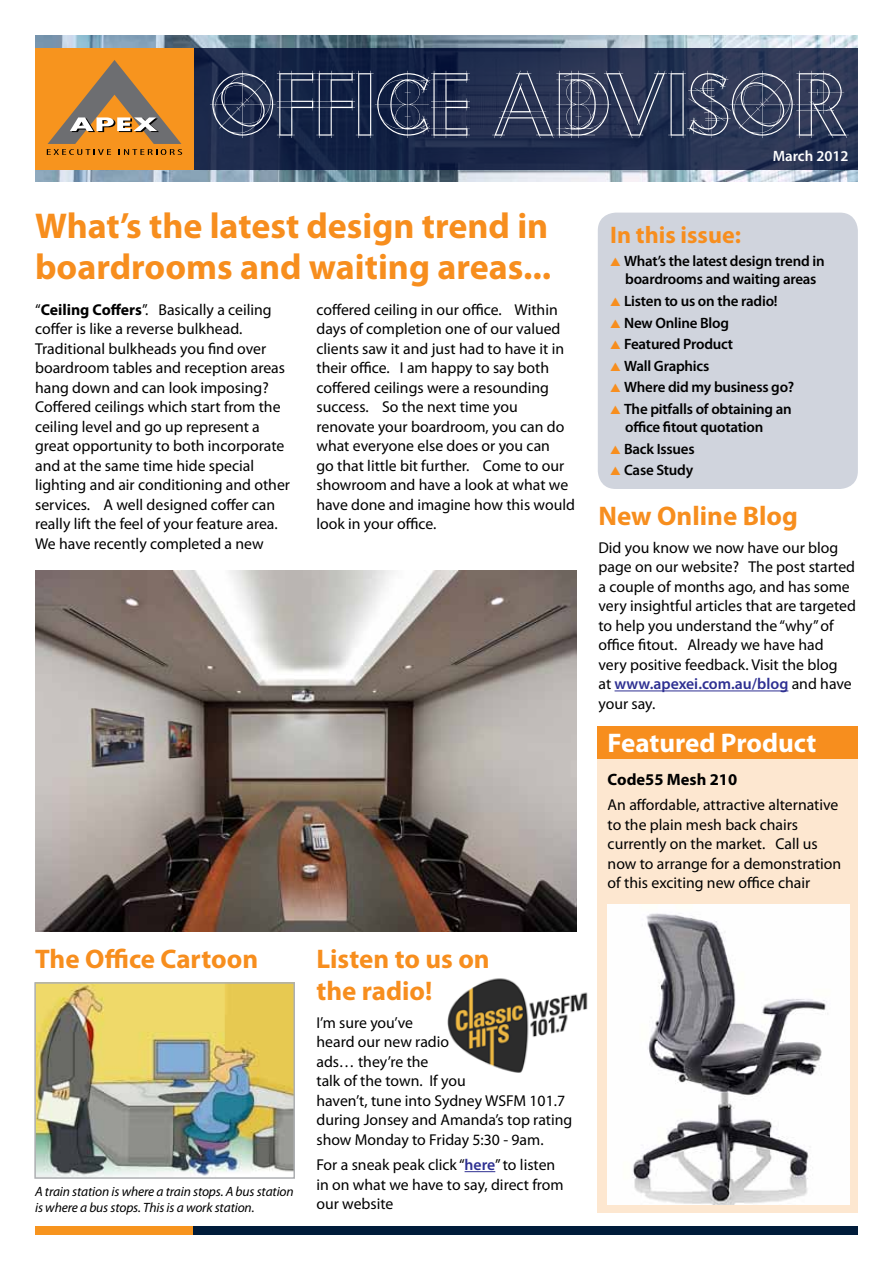
<style>
.page{position:relative;width:893px;height:1263px;background:#fff}
.page>*{position:absolute;margin:0;border:0;box-sizing:border-box;transform-origin:0 0}
.t1{font:97.95px "Rubino Sans ICG";color:#fff}
.t2{font:700 36px/40.5px "Myriad Pro";color:#f78e1e}
.t3{font:700 27px/31.5px "Myriad Pro";color:#f78e1e}
.t4{font:700 27px "Myriad Pro";color:#fff}
.t5{font:700 24px "Myriad Pro";color:#f78e1e}
.t6{font:700 16.5px "Myriad Pro";color:#000}
.t7{font:15.75px/19.5px "Myriad Pro";color:#000}
.t8{font:600 15px/18px "Myriad Pro";letter-spacing:-.015em;color:#000;text-align:center}
.t9{font:600 15px "Myriad Pro";color:#fff}
.t10{font:italic 13.5px/16.2px "Myriad Pro";letter-spacing:-.01em;color:#000}
.s1{font-weight:700}
.s2{font-weight:600;color:#2e3092}
.s3{color:#f78e1e}
</style>
<div class="page">
<div style="left:598px;top:726px;width:260px;height:487px;background:#fde7d0"></div>
<div style="left:598px;top:726px;width:260px;height:33px;background:#f78e1e"></div>
<img style="left:35px;top:35px;width:823px;height:146px">
<svg style="left:194px;top:48px;width:664px;height:122px;background:#202c4d"></svg>
<div style="left:35px;top:48px;width:159px;height:122px;background:#f7941e"></div>
<div style="left:35px;top:1226px;width:160px;height:9px;background:#f7941e"></div>
<svg style="left:47px;top:60px;width:135px;height:95px"></svg>
<div style="left:193px;top:1226px;width:665px;height:9px;background:#001c3a"></div>
<div style="left:598px;top:213px;width:260px;height:276px;background:#d0d4dd;border-radius:18px"></div>
<img style="left:608px;top:905px;width:241px;height:300px">
<hr style="left:615px;top:690px;width:173px;height:1px;background:#2e3092">
<img style="left:35px;top:570px;width:541px;height:361px">
<hr style="left:465px;top:1171px;width:30px;height:1px;background:#2e3092">
<img style="left:37px;top:985px;width:255px;height:191px">
<div style="left:34px;top:982px;width:261px;height:197px;border:2px solid #adafb2"></div>
<img style="left:447px;top:978px;width:140px;height:95px">
<h1 class="t1" style="left:210px;top:49px;width:640px">OFFICE ADVISOR</h1>
<p class="t9" style="left:773px;top:148px;width:77px">March 2012</p>
<h2 class="t2" style="left:35px;top:206px;width:517px">What’s the latest design trend in boardrooms and waiting areas...</h2>
<p class="t7" style="left:35px;top:300px;width:256px">“<span class="s1">Ceiling Coffers</span>”. Basically a ceiling coffer is like a reverse bulkhead.<br>Traditional bulkheads you find over boardroom tables and reception areas hang down and can look imposing?<br>Coffered ceilings which start from the ceiling level and go up represent a great opportunity to both incorporate and at the same time hide special lighting and air conditioning and other services. A well designed coffer can really lift the feel of your feature area.<br>We have recently completed a new</p>
<p class="t7" style="left:316px;top:300px;width:260px">coffered ceiling in our office. Within days of completion one of our valued clients saw it and just had to have it in their office. I am happy to say both coffered ceilings were a resounding success. So the next time you renovate your boardroom, you can do what everyone else does or you can<br>go that little bit further. Come to our showroom and have a look at what we have done and imagine how this would look in your office.</p>
<h3 class="t3" style="left:35px;top:944px;width:225px">The Office Cartoon</h3>
<p class="t10" style="left:35px;top:1184px;width:260px">A train station is where a train stops. A bus station is where a bus stops. This is a work station.</p>
<h3 class="t3" style="left:316px;top:944px;width:175px">Listen to us on the radio!</h3>
<p class="t7" style="left:316px;top:1013px;width:257px">I’m sure you’ve<br>heard our new radio<br>ads… they’re the<br>talk of the town. If you<br>haven’t, tune into Sydney WSFM 101.7 during Jonsey and Amanda’s top rating show Monday to Friday 5:30 - 9am.</p>
<p class="t7" style="left:316px;top:1155px;width:249px">For a sneak peak click “<span class="s2">here</span>” to listen in on what we have to say, direct from our website</p>
<h3 class="t5" style="left:610px;top:221px;width:132px">In this issue:</h3>
<p class="t8" style="left:610px;top:253px;width:216px"><span class="s3">▲</span> What’s the latest design trend in boardrooms and waiting areas</p>
<p class="t8" style="left:610px;top:292px;width:169px"><span class="s3">▲</span> Listen to us on the radio!</p>
<p class="t8" style="left:610px;top:314px;width:120px"><span class="s3">▲</span> New Online Blog</p>
<p class="t8" style="left:610px;top:335px;width:124px"><span class="s3">▲</span> Featured Product</p>
<p class="t8" style="left:610px;top:357px;width:101px"><span class="s3">▲</span> Wall Graphics</p>
<p class="t8" style="left:610px;top:379px;width:186px"><span class="s3">▲</span> Where did my business go?</p>
<p class="t8" style="left:625px;top:400px;width:168px;text-align:left;text-indent:-15px"><span class="s3">▲</span> The pitfalls of obtaining an office fitout quotation</p>
<p class="t8" style="left:610px;top:440px;width:86px"><span class="s3">▲</span> Back Issues</p>
<p class="t8" style="left:610px;top:462px;width:85px"><span class="s3">▲</span> Case Study</p>
<h3 class="t3" style="left:598px;top:500px;width:201px">New Online Blog</h3>
<p class="t7" style="left:598px;top:538px;width:259px">Did you know we now have our blog page on our website? The post started a couple of months ago, and has some very insightful articles that are targeted to help you understand the “why” of office fitout. Already we have had<br>very positive feedback. Visit the blog<br>at <span class="s2">www.apexei.com.au/blog</span> and have your say.</p>
<h3 class="t4" style="left:608px;top:728px;width:210px">Featured Product</h3>
<p class="t6" style="left:608px;top:770px;width:131px">Code55 Mesh 210</p>
<p class="t7" style="left:608px;top:795px;width:235px">An affordable, attractive alternative to the plain mesh back chairs currently on the market. Call us now to arrange for a demonstration of this exciting new office chair</p>
</div>
